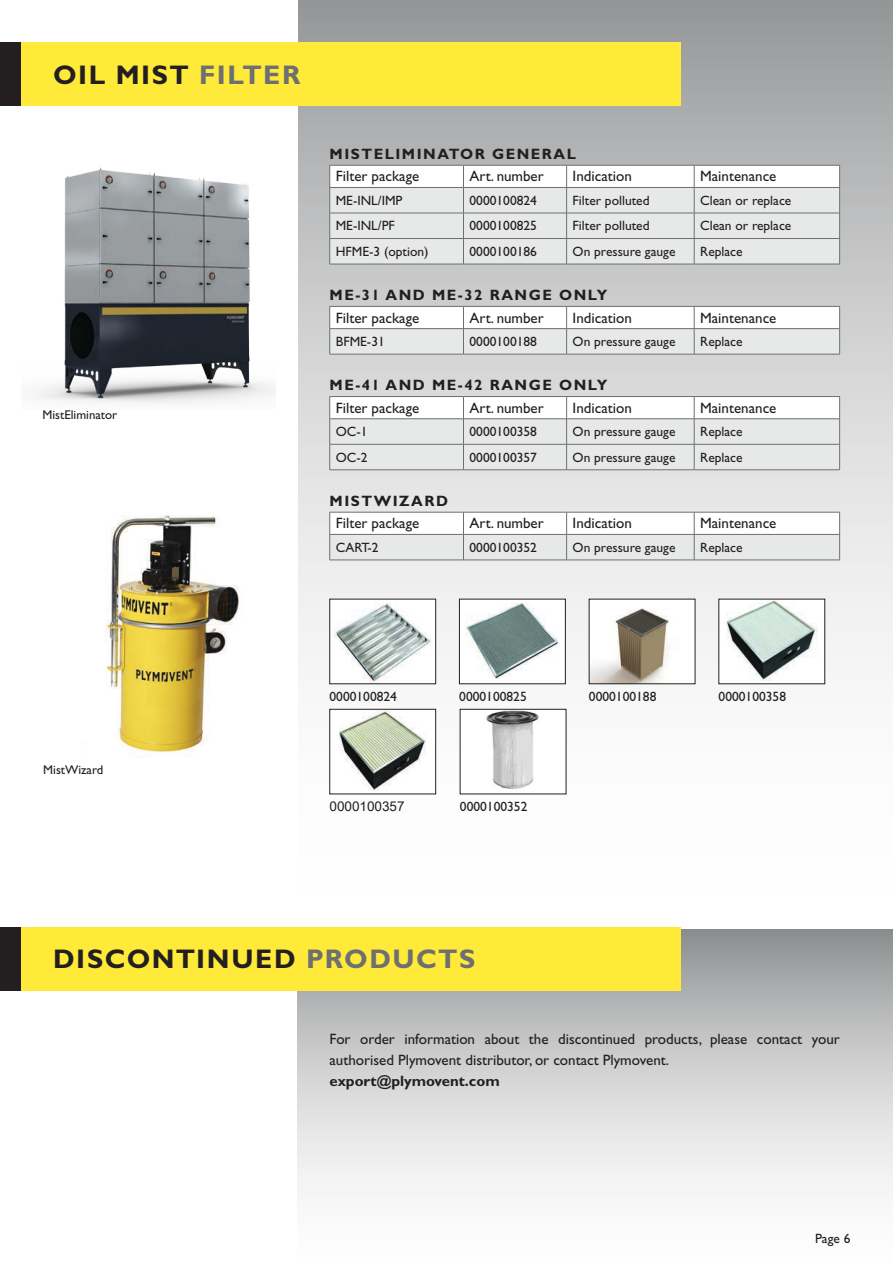
<style>
.page{position:relative;width:893px;height:1263px;background:#fff}
.page>*{position:absolute;margin:0;border:0;box-sizing:border-box;transform-origin:0 0}
.t1{font:700 27px "Gill Sans Std";letter-spacing:.06em;color:#231f20}
.t2{font:15px/21px "Gill Sans Std";color:#231f20}
.t3{font:700 15px "Gill Sans Std";letter-spacing:.1em;color:#231f20}
.t4{font:13.5px "Gill Sans Std";color:#231f20}
.t5{font:13.5px "Arial Unicode MS";color:#231f20}
.t6{font:12.75px "Gill Sans Std";color:#231f20}
.s1{color:#6d6f71}
</style>
<div class="page">
<div style="left:297px;top:929px;width:596px;height:334px;background:linear-gradient(to bottom,#999b9c,#fff)"></div>
<svg style="left:298px;top:0;width:595px;height:795px"></svg>
<div style="left:0;top:42px;width:21px;height:64px;background:#231f20"></div>
<div style="left:0;top:927px;width:21px;height:64px;background:#231f20"></div>
<img style="left:105px;top:515px;width:134px;height:238px">
<img style="left:36px;top:167px;width:239px;height:236px">
<img style="left:332px;top:601px;width:102px;height:81px">
<div style="left:459px;top:599px;width:106px;height:85px;background:#fff"></div>
<img style="left:465px;top:602px;width:95px;height:76px">
<div style="left:459px;top:599px;width:107px;height:85px;border:1px solid #231f20"></div>
<img style="left:591px;top:601px;width:102px;height:81px">
<div style="left:719px;top:599px;width:106px;height:85px;background:#fff"></div>
<img style="left:726px;top:601px;width:91px;height:80px">
<div style="left:330px;top:709px;width:106px;height:85px;background:#fff"></div>
<img style="left:340px;top:711px;width:86px;height:79px">
<div style="left:330px;top:709px;width:106px;height:85px;border:1px solid #231f20"></div>
<div style="left:460px;top:709px;width:106px;height:85px;background:#fff"></div>
<img style="left:486px;top:711px;width:53px;height:78px">
<svg style="left:329px;top:165px;width:511px;height:99px"></svg>
<hr style="left:330px;top:264px;width:133px;height:1px;background:#6d6f71">
<hr style="left:463px;top:264px;width:104px;height:1px;background:#6d6f71">
<hr style="left:567px;top:264px;width:127px;height:1px;background:#6d6f71">
<hr style="left:694px;top:264px;width:146px;height:1px;background:#6d6f71">
<svg style="left:329px;top:306px;width:511px;height:48px"></svg>
<hr style="left:330px;top:354px;width:133px;height:1px;background:#6d6f71">
<hr style="left:463px;top:354px;width:104px;height:1px;background:#6d6f71">
<hr style="left:567px;top:354px;width:127px;height:1px;background:#6d6f71">
<hr style="left:694px;top:354px;width:146px;height:1px;background:#6d6f71">
<svg style="left:329px;top:396px;width:511px;height:74px"></svg>
<hr style="left:330px;top:469px;width:133px;height:1px;background:#6d6f71">
<hr style="left:463px;top:469px;width:104px;height:1px;background:#6d6f71">
<hr style="left:567px;top:469px;width:127px;height:1px;background:#6d6f71">
<hr style="left:694px;top:469px;width:146px;height:1px;background:#6d6f71">
<svg style="left:329px;top:512px;width:511px;height:48px"></svg>
<hr style="left:330px;top:560px;width:133px;height:1px;background:#6d6f71">
<hr style="left:463px;top:560px;width:104px;height:1px;background:#6d6f71">
<hr style="left:567px;top:560px;width:127px;height:1px;background:#6d6f71">
<hr style="left:694px;top:560px;width:146px;height:1px;background:#6d6f71">
<div style="left:21px;top:927px;width:659px;height:64px;background:#ffe939"></div>
<div style="left:21px;top:43px;width:659px;height:63px;background:#ffe939"></div>
<h1 class="t1" style="left:53px;top:59px;width:249px">OIL MIST <span class="s1">FILTER</span></h1>
<p class="t6" style="left:43px;top:407px;width:76px">MistEliminator</p>
<p class="t3" style="left:330px;top:145px;width:57px">MISTELIMINATOR</p>
<p class="t3" style="left:492px;top:145px;width:86px">GENERAL</p>
<p class="t2" style="left:336px;top:166px;width:85px">Filter package</p>
<p class="t2" style="left:469px;top:166px;width:76px">Art. number</p>
<p class="t2" style="left:573px;top:166px;width:61px">Indication</p>
<p class="t2" style="left:700px;top:166px;width:78px">Maintenance</p>
<p class="t4" style="left:336px;top:193px;width:68px">ME-INL/IMP</p>
<p class="t4" style="left:469px;top:193px;width:69px">0000100824</p>
<p class="t4" style="left:573px;top:193px;width:79px">Filter polluted</p>
<p class="t4" style="left:700px;top:193px;width:93px">Clean or replace</p>
<p class="t4" style="left:336px;top:218px;width:61px">ME-INL/PF</p>
<p class="t4" style="left:469px;top:218px;width:69px">0000100825</p>
<p class="t4" style="left:573px;top:218px;width:79px">Filter polluted</p>
<p class="t4" style="left:700px;top:218px;width:93px">Clean or replace</p>
<p class="t4" style="left:336px;top:244px;width:94px">HFME-3 (option)</p>
<p class="t4" style="left:469px;top:244px;width:69px">0000100186</p>
<p class="t4" style="left:573px;top:244px;width:104px">On pressure gauge</p>
<p class="t4" style="left:700px;top:244px;width:44px">Replace</p>
<p class="t3" style="left:330px;top:286px;width:279px">ME-31 AND ME-32 RANGE ONLY</p>
<p class="t2" style="left:336px;top:307px;width:85px">Filter package</p>
<p class="t2" style="left:469px;top:307px;width:76px">Art. number</p>
<p class="t2" style="left:573px;top:307px;width:61px">Indication</p>
<p class="t2" style="left:700px;top:307px;width:78px">Maintenance</p>
<p class="t4" style="left:336px;top:334px;width:51px">BFME-31</p>
<p class="t4" style="left:469px;top:334px;width:69px">0000100188</p>
<p class="t4" style="left:573px;top:334px;width:104px">On pressure gauge</p>
<p class="t4" style="left:700px;top:334px;width:44px">Replace</p>
<p class="t3" style="left:330px;top:376px;width:279px">ME-41 AND ME-42 RANG E ONLY</p>
<p class="t2" style="left:336px;top:397px;width:85px">Filter package</p>
<p class="t2" style="left:469px;top:397px;width:76px">Art. number</p>
<p class="t2" style="left:573px;top:397px;width:61px">Indication</p>
<p class="t2" style="left:700px;top:397px;width:78px">Maintenance</p>
<p class="t4" style="left:336px;top:424px;width:33px">OC-1</p>
<p class="t4" style="left:469px;top:424px;width:69px">0000100358</p>
<p class="t4" style="left:573px;top:424px;width:104px">On pressure gauge</p>
<p class="t4" style="left:700px;top:424px;width:44px">Replace</p>
<p class="t4" style="left:336px;top:449px;width:33px">OC-2</p>
<p class="t4" style="left:469px;top:449px;width:69px">0000100357</p>
<p class="t4" style="left:573px;top:449px;width:104px">On pressure gauge</p>
<p class="t4" style="left:700px;top:449px;width:44px">Replace</p>
<p class="t3" style="left:330px;top:492px;width:117px">MISTWIZARD</p>
<p class="t2" style="left:336px;top:513px;width:85px">Filter package</p>
<p class="t2" style="left:469px;top:513px;width:76px">Art. number</p>
<p class="t2" style="left:573px;top:513px;width:61px">Indication</p>
<p class="t2" style="left:700px;top:513px;width:78px">Maintenance</p>
<p class="t4" style="left:336px;top:539px;width:44px">CART-2</p>
<p class="t4" style="left:469px;top:539px;width:69px">0000100352</p>
<p class="t4" style="left:573px;top:539px;width:104px">On pressure gauge</p>
<p class="t4" style="left:700px;top:539px;width:44px">Replace</p>
<p class="t6" style="left:43px;top:762px;width:62px">MistWizard</p>
<p class="t4" style="left:330px;top:689px;width:69px">0000100824</p>
<p class="t4" style="left:459px;top:689px;width:69px">0000100825</p>
<p class="t4" style="left:589px;top:689px;width:69px">0000100188</p>
<p class="t4" style="left:719px;top:689px;width:69px">0000100358</p>
<p class="t5" style="left:330px;top:797px;width:77px">0000100357</p>
<p class="t4" style="left:460px;top:799px;width:69px">0000100352</p>
<h1 class="t1" style="left:53px;top:943px;width:419px">DISCONTINUED <span class="s1">PRODUCTS</span></h1>
<p class="t2" style="left:330px;top:1028px;width:512px">For order information about the discontinued products, please contact your authorised Plymovent distributor, or contact Plymovent.</p>
<p class="t3" style="left:330px;top:1072px;width:172px">EXPORT@PLYMOVENT.COM</p>
<p class="t4" style="left:815px;top:1230px;width:37px">Page 6</p>
</div>
